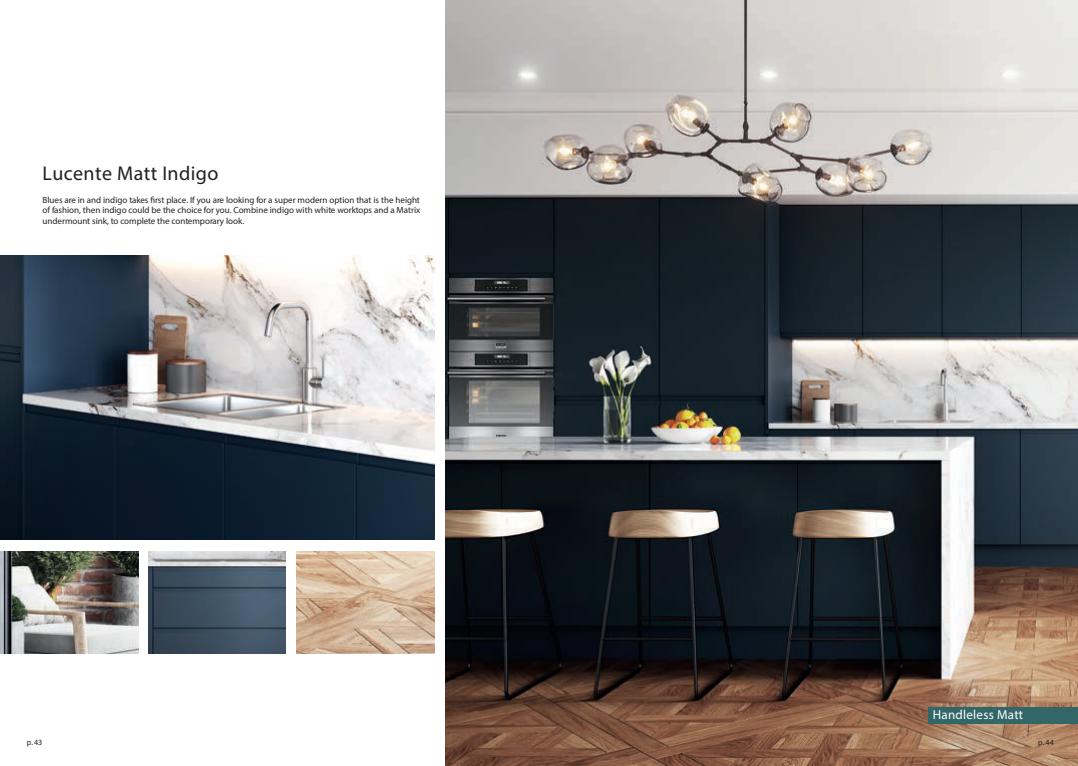
<style>
.page{position:relative;width:1078px;height:766px;background:#fff}
.page>*{position:absolute;margin:0;border:0;box-sizing:border-box;transform-origin:0 0}
.t1{font:20px "Myriad Pro";letter-spacing:.02em;color:#231f20}
.t2{font:13px "Myriad Pro";letter-spacing:.02em;color:#fff}
.t3{font:9px/10.8px "Myriad Pro";color:#231f20;text-align:justify}
.t4{font:8px "Myriad Pro";color:#231f20}
</style>
<div class="page">
<img style="left:0;top:255px;width:434px;height:284px">
<img style="left:445px;top:0;width:632px;height:765px">
<img style="left:0;top:551px;width:138px;height:102px">
<img style="left:148px;top:551px;width:137px;height:102px">
<img style="left:297px;top:551px;width:137px;height:102px">
<div style="left:928px;top:707px;width:149px;height:16px;background:#326667"></div>
<h1 class="t1" style="left:43px;top:161px;width:177px">Lucente Matt Indigo</h1>
<p class="t3" style="left:43px;top:194px;width:379px">Blues are in and indigo takes first place. If you are looking for a super modern option that is the height of fashion, then indigo could be the choice for you. Combine indigo with white worktops and a Matrix undermount sink, to complete the contemporary look.</p>
<h2 class="t2" style="left:932px;top:706px;width:92px">Handleless Matt</h2>
<p class="t4" style="left:27px;top:737px;width:17px">p. 43</p>
<p class="t4" style="left:1037px;top:737px;width:17px">p. 44</p>
</div>
